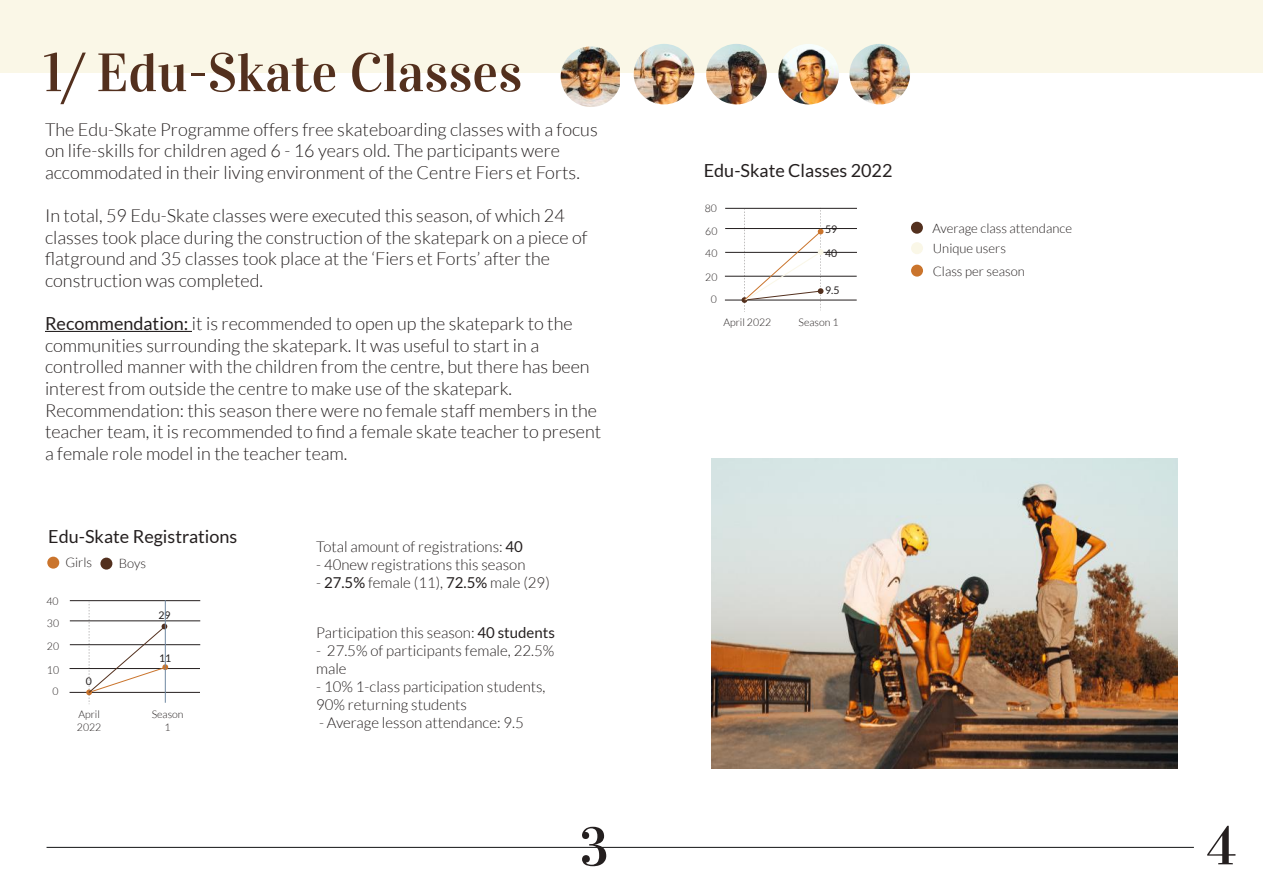
<style>
.page{position:relative;width:1263px;height:893px;background:#fff}
.page>*{position:absolute;margin:0;border:0;box-sizing:border-box;transform-origin:0 0}
.t1{font:54px "Vidaloka";color:#53301e}
.t2{font:54px "Vidaloka";color:#241f1f}
.t3{font:300 18px/21.6px "Lato";color:#241f1f}
.t4{font:18px "Lato";color:#241f1f}
.t5{font:300 15px/18px "Lato";color:#241f1f}
.t6{font:300 13.05px/22.5px "Lato";color:#241f1f}
.t7{font:300 11.1px "Lato";color:#241f1f;scale:.95 1}
.t8{font:300 10.5px/12.6px "Lato";color:#241f1f}
.t9{font:10.5px "Lato";color:#241f1f}
.s1{font-weight:400}
</style>
<div class="page">
<div style="left:0;top:0;width:1263px;height:72px;background:#faf7e7"></div>
<hr style="left:47px;top:847px;width:1147px;height:1px;background:#111213">
<hr style="left:45px;top:331px;width:147px;height:1px;background:#241f1f">
<hr style="left:70px;top:692px;width:130px;height:1px;background:#241f1f">
<hr style="left:70px;top:668px;width:130px;height:1px;background:#241f1f">
<hr style="left:70px;top:644px;width:130px;height:1px;background:#241f1f">
<hr style="left:70px;top:621px;width:130px;height:1px;background:#241f1f">
<hr style="left:70px;top:600px;width:130px;height:1px;background:#241f1f">
<hr style="left:725px;top:300px;width:132px;height:1px;background:#241f1f">
<hr style="left:725px;top:276px;width:132px;height:1px;background:#241f1f">
<hr style="left:725px;top:252px;width:132px;height:1px;background:#241f1f">
<hr style="left:725px;top:228px;width:132px;height:1px;background:#241f1f">
<hr style="left:725px;top:208px;width:132px;height:1px;background:#241f1f">
<div style="left:911px;top:222px;width:12px;height:12px;background:#53301e;border-radius:50%"></div>
<div style="left:911px;top:242px;width:12px;height:12px;background:#faf7e7;border-radius:50%"></div>
<div style="left:911px;top:265px;width:12px;height:12px;background:#ca742c;border-radius:50%"></div>
<div style="left:47px;top:557px;width:12px;height:12px;background:#ca742c;border-radius:50%"></div>
<div style="left:100px;top:558px;width:12px;height:12px;background:#53301e;border-radius:50%"></div>
<svg style="left:86px;top:602px;width:82px;height:102px"></svg>
<svg style="left:741px;top:208px;width:82px;height:104px"></svg>
<img style="left:706px;top:44px;width:61px;height:60px;border-radius:30px">
<img style="left:561px;top:46px;width:59px;height:61px">
<img style="left:634px;top:44px;width:60px;height:60px;border-radius:30px">
<img style="left:778px;top:44px;width:61px;height:60px;border-radius:30px">
<img style="left:849px;top:44px;width:61px;height:60px;border-radius:30px">
<img style="left:712px;top:458px;width:466px;height:311px">
<h1 class="t1" style="left:43px;top:40px;width:480px">1/ Edu-Skate Classes</h1>
<p class="t3" style="left:45px;top:119px;width:554px">The Edu-Skate Programme offers free skateboarding classes with a focus on life-skills for children aged 6 - 16 years old. The participants were accommodated in their living environment of the Centre Fiers et Forts.</p>
<p class="t3" style="left:45px;top:205px;width:544px">In total, 59 Edu-Skate classes were executed this season, of which 24 classes took place during the construction of the skatepark on a piece of flatground and 35 classes took place at the ‘Fiers et Forts’ after the construction was completed.</p>
<p class="t3" style="left:45px;top:313px;width:558px"><span class="s1">Recommendation:</span> it is recommended to open up the skatepark to the communities surrounding the skatepark. It was useful to start in a controlled manner with the children from the centre, but there has been interest from outside the centre to make use of the skatepark.<br>Recommendation: this season there were no female staff members in the teacher team, it is recommended to find a female skate teacher to present a female role model in the teacher team.</p>
<p class="t4" style="left:48px;top:527px;width:191px">Edu-Skate Registrations</p>
<p class="t6" style="left:65px;top:551px;width:28px">Girls</p>
<p class="t6" style="left:119px;top:552px;width:29px">Boys</p>
<p class="t8" style="left:47px;top:595px;width:14px">40</p>
<p class="t8" style="left:47px;top:612px;width:14px;line-height:22.6px">30<br>20</p>
<p class="t7" style="left:47px;top:664px;width:14px">10</p>
<p class="t8" style="left:53px;top:685px;width:8px">0</p>
<p class="t9" style="left:86px;top:676px;width:8px">0</p>
<p class="t9" style="left:158px;top:609px;width:14px">29</p>
<p class="t9" style="left:159px;top:653px;width:14px">11</p>
<p class="t8" style="left:77px;top:708px;width:26px">April<br>2022</p>
<p class="t8" style="left:152px;top:708px;width:33px;text-align:center">Season<br>1</p>
<p class="t5" style="left:316px;top:538px;width:208px">Total amount of registrations: <span class="s1">40</span></p>
<p class="t5" style="left:316px;top:556px;width:211px">- 40new registrations this season</p>
<p class="t5" style="left:316px;top:574px;width:235px">- <span class="s1">27.5%</span> female (11), <span class="s1">72.5%</span> male (29)</p>
<p class="t5" style="left:316px;top:623px;width:240px">Participation this season: <span class="s1">40 students</span></p>
<p class="t5" style="left:316px;top:641px;width:240px">- 27.5% of participants female, 22.5% male</p>
<p class="t5" style="left:316px;top:677px;width:231px">- 10% 1-class participation students,<br>90% returning students</p>
<p class="t5" style="left:319px;top:713px;width:206px">- Average lesson attendance: 9.5</p>
<p class="t4" style="left:704px;top:161px;width:190px">Edu-Skate Classes 2022</p>
<p class="t8" style="left:705px;top:202px;width:14px">80</p>
<p class="t8" style="left:705px;top:219px;width:14px;line-height:22.6px">60<br>40</p>
<p class="t8" style="left:705px;top:266px;width:14px;line-height:22.4px;text-align:center">20<br>0</p>
<p class="t9" style="left:825px;top:223px;width:14px">59</p>
<p class="t9" style="left:825px;top:247px;width:14px">40</p>
<p class="t9" style="left:825px;top:284px;width:16px">9.5</p>
<p class="t8" style="left:723px;top:315px;width:49px">April 2022</p>
<p class="t8" style="left:799px;top:316px;width:41px">Season 1</p>
<p class="t6" style="left:933px;top:217px;width:141px">Average class attendance</p>
<p class="t6" style="left:933px;top:237px;width:94px">Unique users<br>Class per season</p>
<h1 class="t2" style="left:580px;top:814px;width:30px">3</h1>
<h1 class="t2" style="left:1207px;top:813px;width:31px">4</h1>
</div>
